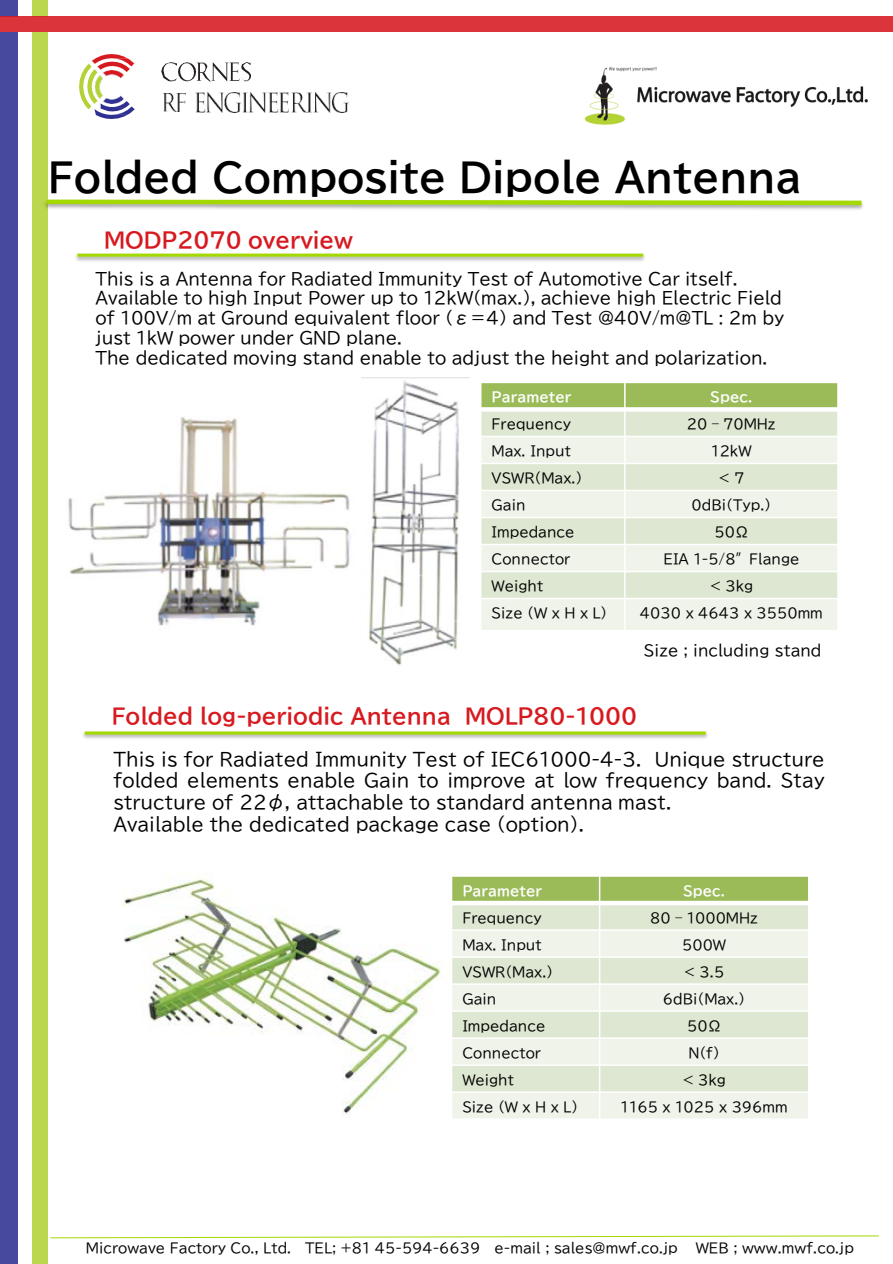
<style>
.page{position:relative;width:893px;height:1264px;background:#fff}
.page>*{position:absolute;margin:0;border:0;box-sizing:border-box;transform-origin:0 0}
.t1{font:39px "BIZ UDP Gothic Bold";color:#000}
.t2{font:21px "BIZ UDP Gothic Bold";color:#d71920}
.t3{font:18px/21.6px "BIZ UDP Gothic";color:#000;text-align:justify}
.t4{font:16.5px/19.8px "BIZ UDP Gothic";letter-spacing:-.005em;color:#000}
.t5{font:15px "BIZ UDP Gothic";color:#000}
.t6{font:13.5px "BIZ UDP Gothic";color:#000}
.t7{font:13.5px "BIZ UDP Gothic Bold";letter-spacing:.005em;color:#fff}
</style>
<div class="page">
<div style="left:0;top:0;width:17px;height:17px;background:#47499f"></div>
<div style="left:0;top:32px;width:17px;height:1231px;background:#47499f"></div>
<div style="left:33px;top:0;width:15px;height:17px;background:#bbd74d"></div>
<div style="left:33px;top:32px;width:15px;height:1231px;background:#bbd74d"></div>
<svg style="left:161px;top:62px;width:90px;height:20px"></svg>
<img style="left:163px;top:93px;width:23px;height:19px">
<img style="left:195px;top:93px;width:153px;height:19px">
<svg style="left:79px;top:54px;width:56px;height:65px"></svg>
<img style="left:96px;top:71px;width:28px;height:32px">
<div style="left:0;top:17px;width:892px;height:15px;background:#db343b"></div>
<img style="left:584px;top:67px;width:284px;height:58px">
<svg style="left:44px;top:199px;width:820px;height:8px;background:#b6d55b"></svg>
<img style="left:83px;top:731px;width:625px;height:8px">
<hr style="left:85px;top:731px;width:620px;height:3px;background:#a3d900">
<svg style="left:50px;top:1235px;width:829px;height:3px"></svg>
<div style="left:480px;top:382px;width:144px;height:27px;background:#9bbb59"></div>
<div style="left:624px;top:382px;width:213px;height:27px;background:#9bbb59"></div>
<div style="left:480px;top:409px;width:144px;height:27px;background:#dee7d1"></div>
<div style="left:624px;top:409px;width:213px;height:27px;background:#dee7d1"></div>
<div style="left:480px;top:436px;width:144px;height:27px;background:#eff3ea"></div>
<div style="left:624px;top:436px;width:213px;height:27px;background:#eff3ea"></div>
<div style="left:480px;top:463px;width:144px;height:27px;background:#dee7d1"></div>
<div style="left:624px;top:463px;width:213px;height:27px;background:#dee7d1"></div>
<div style="left:480px;top:490px;width:144px;height:27px;background:#eff3ea"></div>
<div style="left:624px;top:490px;width:213px;height:27px;background:#eff3ea"></div>
<div style="left:480px;top:517px;width:144px;height:27px;background:#dee7d1"></div>
<div style="left:624px;top:517px;width:213px;height:27px;background:#dee7d1"></div>
<div style="left:480px;top:544px;width:144px;height:27px;background:#eff3ea"></div>
<div style="left:624px;top:544px;width:213px;height:27px;background:#eff3ea"></div>
<div style="left:480px;top:571px;width:144px;height:27px;background:#dee7d1"></div>
<div style="left:624px;top:571px;width:213px;height:27px;background:#dee7d1"></div>
<div style="left:480px;top:598px;width:144px;height:32px;background:#eff3ea"></div>
<div style="left:624px;top:598px;width:213px;height:32px;background:#eff3ea"></div>
<hr style="left:624px;top:381px;width:1px;height:250px;background:#fff">
<svg style="left:481px;top:407px;width:356px;height:4px"></svg>
<hr style="left:480px;top:435px;width:358px;height:2px;background:#fff">
<hr style="left:480px;top:462px;width:358px;height:2px;background:#fff">
<hr style="left:480px;top:489px;width:358px;height:2px;background:#fff">
<hr style="left:480px;top:516px;width:358px;height:2px;background:#fff">
<hr style="left:480px;top:543px;width:358px;height:2px;background:#fff">
<hr style="left:480px;top:570px;width:358px;height:2px;background:#fff">
<hr style="left:480px;top:597px;width:358px;height:2px;background:#fff">
<hr style="left:480px;top:381px;width:1px;height:250px;background:#fff">
<hr style="left:480px;top:381px;width:358px;height:2px;background:#fff">
<img style="left:76px;top:253px;width:569px;height:8px">
<hr style="left:77px;top:253px;width:566px;height:3px;background:#a3d900">
<img style="left:122px;top:873px;width:320px;height:241px">
<div style="left:451px;top:875px;width:148px;height:27px;background:#9bbb59"></div>
<div style="left:599px;top:875px;width:209px;height:27px;background:#9bbb59"></div>
<div style="left:451px;top:902px;width:148px;height:27px;background:#dee7d1"></div>
<div style="left:599px;top:902px;width:209px;height:27px;background:#dee7d1"></div>
<div style="left:451px;top:929px;width:148px;height:27px;background:#eff3ea"></div>
<div style="left:599px;top:929px;width:209px;height:27px;background:#eff3ea"></div>
<div style="left:451px;top:956px;width:148px;height:27px;background:#dee7d1"></div>
<div style="left:599px;top:956px;width:209px;height:27px;background:#dee7d1"></div>
<div style="left:451px;top:983px;width:148px;height:27px;background:#eff3ea"></div>
<div style="left:599px;top:983px;width:209px;height:27px;background:#eff3ea"></div>
<div style="left:451px;top:1010px;width:148px;height:27px;background:#dee7d1"></div>
<div style="left:599px;top:1010px;width:209px;height:27px;background:#dee7d1"></div>
<div style="left:451px;top:1037px;width:148px;height:27px;background:#eff3ea"></div>
<div style="left:599px;top:1037px;width:209px;height:27px;background:#eff3ea"></div>
<div style="left:451px;top:1064px;width:148px;height:27px;background:#dee7d1"></div>
<div style="left:599px;top:1064px;width:209px;height:27px;background:#dee7d1"></div>
<div style="left:451px;top:1091px;width:148px;height:27px;background:#eff3ea"></div>
<div style="left:599px;top:1091px;width:209px;height:27px;background:#eff3ea"></div>
<hr style="left:598px;top:875px;width:2px;height:244px;background:#fff">
<div style="left:451px;top:900px;width:358px;height:5px;background:#fff"></div>
<hr style="left:451px;top:929px;width:358px;height:1px;background:#fff">
<hr style="left:451px;top:956px;width:358px;height:1px;background:#fff">
<hr style="left:451px;top:983px;width:358px;height:1px;background:#fff">
<hr style="left:451px;top:1010px;width:358px;height:1px;background:#fff">
<hr style="left:451px;top:1037px;width:358px;height:1px;background:#fff">
<hr style="left:451px;top:1064px;width:358px;height:1px;background:#fff">
<hr style="left:451px;top:1091px;width:358px;height:1px;background:#fff">
<hr style="left:451px;top:875px;width:1px;height:244px;background:#fff">
<hr style="left:451px;top:875px;width:358px;height:1px;background:#fff">
<img style="left:68px;top:416px;width:283px;height:210px">
<img style="left:361px;top:377px;width:108px;height:289px">
<p class="t1" style="left:48px;top:158px;width:755px">Folded Composite Dipole Antenna</p>
<p class="t2" style="left:104px;top:229px;width:250px">MODP２０７０ overview</p>
<p class="t4" style="left:95px;top:268px;width:690px">This is a Antenna for Radiated Immunity Test of Automotive Car itself.<br>Available to high Input Power up to 12kW(max.), achieve high Electric Field of 100V/m at Ground equivalent floor (ε＝4） and Test @40V/m@TL : 2m by just 1kW power under GND plane.</p>
<p class="t4" style="left:95px;top:347px;width:673px">The dedicated moving stand enable to adjust the height and polarization.</p>
<p class="t7" style="left:491px;top:390px;width:81px">Parameter</p>
<p class="t7" style="left:710px;top:390px;width:44px">Spec.</p>
<p class="t6" style="left:491px;top:417px;width:81px">Frequency</p>
<p class="t6" style="left:686px;top:417px;width:90px">２０ – ７０MHｚ</p>
<p class="t6" style="left:491px;top:444px;width:81px">Max. Input</p>
<p class="t6" style="left:711px;top:444px;width:42px">１２ｋW</p>
<p class="t6" style="left:491px;top:471px;width:92px">VSWR（Max.）</p>
<p class="t6" style="left:718px;top:471px;width:27px">&lt; ７</p>
<p class="t6" style="left:491px;top:498px;width:35px">Gain</p>
<p class="t6" style="left:691px;top:498px;width:81px">０ｄBi（Typ.）</p>
<p class="t6" style="left:491px;top:525px;width:84px">Impedance</p>
<p class="t6" style="left:714px;top:525px;width:36px">50Ω</p>
<p class="t6" style="left:491px;top:552px;width:80px">Connector</p>
<p class="t6" style="left:663px;top:552px;width:137px">EIA １-５/８″Flange</p>
<p class="t6" style="left:491px;top:579px;width:53px">Weight</p>
<p class="t6" style="left:709px;top:579px;width:45px">&lt; 3kg</p>
<p class="t6" style="left:491px;top:606px;width:117px">Size （W x H ｘ L)</p>
<p class="t6" style="left:640px;top:606px;width:184px">4030 x 4643 x 3550mm</p>
<p class="t5" style="left:644px;top:642px;width:179px">Size ; including stand</p>
<p class="t2" style="left:111px;top:705px;width:527px">Folded log-periodic Antenna MOLP80-1000</p>
<p class="t3" style="left:113px;top:748px;width:712px">This is for Radiated Immunity Test of IEC61000-4-3. Unique structure folded elements enable Gain to improve at low frequency band. Stay structure of 22φ, attachable to standard antenna mast.</p>
<p class="t3" style="left:113px;top:812px;width:472px">Available the dedicated package case (option).</p>
<p class="t7" style="left:462px;top:883px;width:81px">Parameter</p>
<p class="t7" style="left:683px;top:883px;width:44px">Spec.</p>
<p class="t6" style="left:462px;top:910px;width:81px">Frequency</p>
<p class="t6" style="left:650px;top:910px;width:109px">８０ – １０００MHｚ</p>
<p class="t6" style="left:462px;top:937px;width:81px">Max. Input</p>
<p class="t6" style="left:682px;top:937px;width:46px">５００W</p>
<p class="t6" style="left:462px;top:964px;width:92px">VSWR（Max.）</p>
<p class="t6" style="left:684px;top:964px;width:42px">&lt; 3.5</p>
<p class="t6" style="left:462px;top:991px;width:35px">Gain</p>
<p class="t6" style="left:662px;top:991px;width:84px">６ｄBi（Max.）</p>
<p class="t6" style="left:462px;top:1018px;width:84px">Impedance</p>
<p class="t6" style="left:687px;top:1018px;width:36px">50Ω</p>
<p class="t6" style="left:462px;top:1045px;width:80px">Connector</p>
<p class="t6" style="left:688px;top:1045px;width:33px">N（ｆ）</p>
<p class="t6" style="left:462px;top:1072px;width:53px">Weight</p>
<p class="t6" style="left:682px;top:1072px;width:45px">&lt; 3kg</p>
<p class="t6" style="left:462px;top:1099px;width:117px">Size （W x H ｘ L)</p>
<p class="t6" style="left:620px;top:1099px;width:169px">１１６５ x 1025 x 396mm</p>
<p class="t6" style="left:86px;top:1240px;width:593px">Microwave Factory Co., Ltd. TEL; +81 45-594-6639 e-mail ; sales@mwf.co.jp</p>
<p class="t6" style="left:695px;top:1240px;width:160px">WEB ; www.mwf.co.jp</p>
</div>
